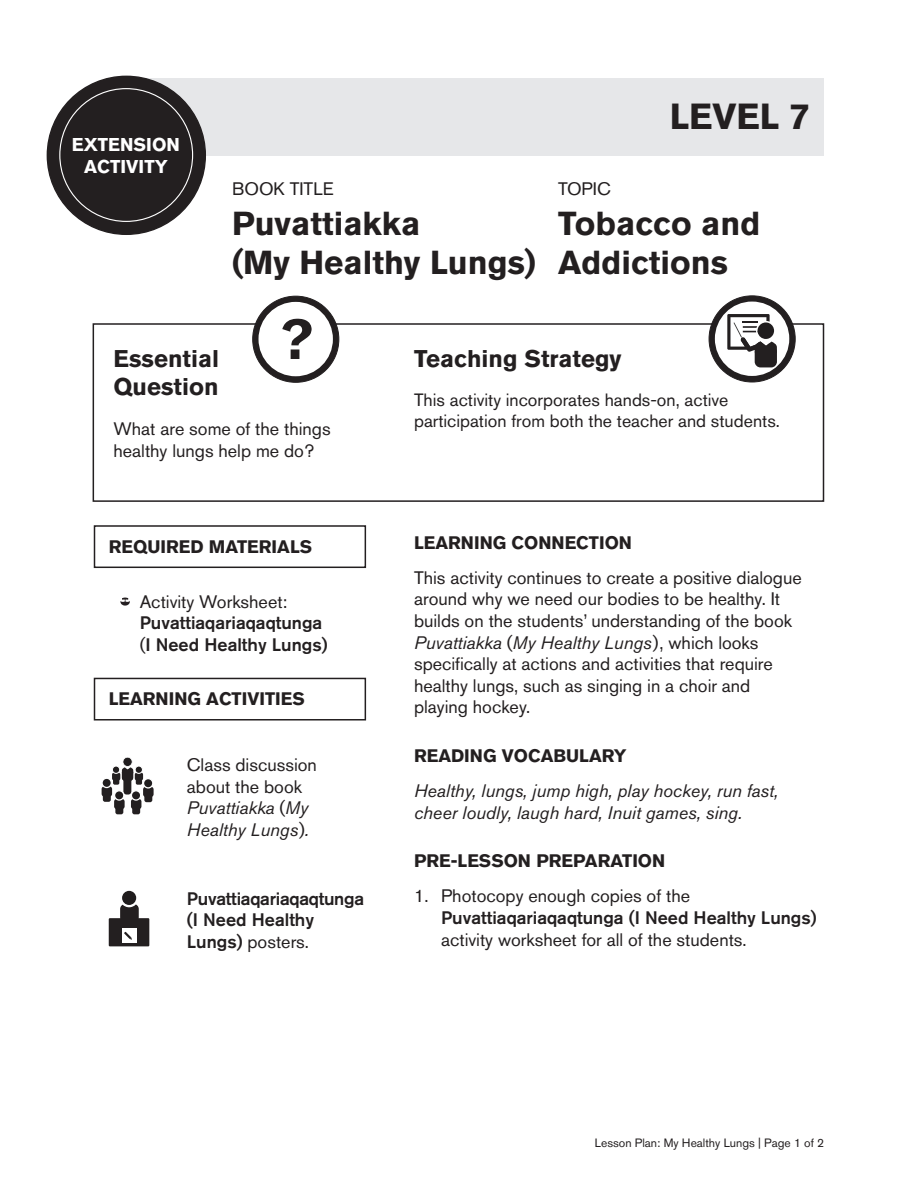
<style>
.page{position:relative;width:918px;height:1188px;background:#fff}
.page>*{position:absolute;margin:0;border:0;box-sizing:border-box;transform-origin:0 0}
.t1{font:700 61.5px "Akzidenz Grotesk BQ";color:#231f20}
.t2{font:700 36px "Akzidenz Grotesk BQ";color:#231f20}
.t3{font:700 33px/39.6px "Akzidenz Grotesk BQ";color:#231f20}
.t4{font:700 24px "Akzidenz Grotesk BQ";color:#231f20}
.t5{font:700 18.45px/22px "Akzidenz Grotesk BQ";color:#fff;text-align:center}
.BODY{font:18px/21.6px "Akzidenz Grotesk BQ";color:#231f20}
.SUB1{font:700 18px "Akzidenz Grotesk BQ";color:#231f20}
.VOCAB{font:italic 18px/21.6px "Akzidenz Grotesk BQ";color:#231f20}
.STAR_BULLETS{font:500 18px/21.6px "Akzidenz Grotesk BQ";color:#231f20}
.LEARNING_ACTIVITIES{font:18px/21.6px "Akzidenz Grotesk BQ";color:#231f20}
.BODY-2{font:500 18px/21.6px "Akzidenz Grotesk BQ";letter-spacing:-.015em;color:#231f20}
.Teaching_Strategy{font:18px/21.6px "Akzidenz Grotesk BQ";color:#231f20}
.Teaching_Strategy-2{font:17.7px/21.3px "Akzidenz Grotesk BQ";color:#231f20}
.t6{font:12px "Akzidenz Grotesk BQ";color:#231f20}
.s1{font-weight:400}
.s2{font-style:italic}
.s3{font-weight:500}
</style>
<div class="page">
<div style="left:139px;top:78px;width:685px;height:78px;background:#e6e7e9"></div>
<svg style="left:120px;top:598px;width:10px;height:7px"></svg>
<div style="left:47px;top:76px;width:158px;height:158px;background:#231f20;border-radius:50%"></div>
<div style="left:94px;top:525px;width:272px;height:43px;border:2px solid #231f20"></div>
<div style="left:94px;top:678px;width:272px;height:43px;border:2px solid #231f20"></div>
<div style="left:131px;top:799px;width:10px;height:10px;background:#231f20;border-radius:3px"></div>
<div style="left:132px;top:806px;width:8px;height:8px;background:#231f20;border-radius:2px"></div>
<div style="left:114px;top:799px;width:11px;height:10px;background:#231f20;border-radius:3px"></div>
<div style="left:115px;top:806px;width:8px;height:8px;background:#231f20;border-radius:2px"></div>
<svg style="left:101px;top:757px;width:52px;height:44px"></svg>
<div style="left:93px;top:323px;width:731px;height:179px;border:2px solid #231f20"></div>
<svg style="left:253px;top:296px;width:86px;height:86px;background:#3b3839"></svg>
<div style="left:260px;top:303px;width:72px;height:72px;background:#fff;border-radius:50%"></div>
<div style="left:259px;top:302px;width:74px;height:74px;border:2px solid #fff;border-radius:50%"></div>
<svg style="left:709px;top:296px;width:86px;height:86px;background:#3b3838"></svg>
<div style="left:716px;top:303px;width:72px;height:72px;background:#fff;border-radius:50%"></div>
<div style="left:715px;top:302px;width:74px;height:74px;border:2px solid #fff;border-radius:50%"></div>
<div style="left:755px;top:346px;width:22px;height:21px;background:#231f20;border-radius:6px"></div>
<svg style="left:727px;top:314px;width:50px;height:41px"></svg>
<div style="left:120px;top:904px;width:19px;height:18px;background:#231f20;border-radius:5px"></div>
<svg style="left:120px;top:890px;width:19px;height:17px"></svg>
<div style="left:109px;top:918px;width:40px;height:28px;background:#231f20"></div>
<div style="left:122px;top:928px;width:14px;height:15px;background:#fff"></div>
<svg style="left:124px;top:932px;width:8px;height:8px"></svg>
<p class="t5" style="left:72px;top:133px;width:110px">EXTENSION<br>ACTIVITY</p>
<p class="BODY" style="left:232px;top:178px;width:103px">BOOK TITLE</p>
<p class="t3" style="left:232px;top:203px;width:306px">Puvattiakka<br>(My Healthy Lungs)</p>
<p class="t2" style="left:670px;top:96px;width:142px">LEVEL 7</p>
<p class="BODY" style="left:558px;top:178px;width:54px">TOPIC</p>
<p class="t3" style="left:558px;top:203px;width:204px">Tobacco and<br>Addictions</p>
<p class="t1" style="left:276px;top:304px;width:39px">?</p>
<p class="t4" style="left:114px;top:344px;width:107px">Essential</p>
<p class="t4" style="left:114px;top:373px;width:107px">Question</p>
<p class="Teaching_Strategy" style="left:114px;top:418px;width:219px">What are some of the things healthy lungs help me do?</p>
<p class="SUB1" style="left:109px;top:536px;width:205px">REQUIRED MATERIALS</p>
<p class="STAR_BULLETS" style="left:140px;top:590px;width:189px"><span class="s1">Activity Worksheet:<br></span>Puvattiaqariaqaqtunga <span class="s1">(</span>I Need Healthy Lungs)</p>
<p class="SUB1" style="left:109px;top:689px;width:198px">LEARNING ACTIVITIES</p>
<p class="LEARNING_ACTIVITIES" style="left:187px;top:754px;width:131px">Class discussion about the book<br><span class="s2">Puvattiakka</span> (<span class="s2">My<br>Healthy Lungs</span>)<span class="s2">.</span></p>
<p class="BODY-2" style="left:187px;top:887px;width:179px">Puvattiaqariaqaqtunga (I Need Healthy<br>Lungs) <span class="s1">posters.</span></p>
<p class="t4" style="left:414px;top:344px;width:209px">Teaching Strategy</p>
<p class="Teaching_Strategy-2" style="left:414px;top:389px;width:367px">This activity incorporates hands-on, active participation from both the teacher and students.</p>
<p class="SUB1" style="left:414px;top:532px;width:220px">LEARNING CONNECTION</p>
<p class="BODY" style="left:414px;top:567px;width:389px">This activity continues to create a positive dialogue around why we need our bodies to be healthy. It builds on the students’ understanding of the book <span class="s2">Puvattiakka</span> (<span class="s2">My Healthy Lungs</span>), which looks specifically at actions and activities that require healthy lungs, such as singing in a choir and playing hockey.</p>
<p class="SUB1" style="left:414px;top:745px;width:214px">READING VOCABULARY</p>
<p class="VOCAB" style="left:414px;top:780px;width:366px">Healthy, lungs, jump high, play hockey, run fast, cheer loudly, laugh hard, Inuit games, sing.</p>
<p class="SUB1" style="left:414px;top:851px;width:253px">PRE-LESSON PREPARATION</p>
<p class="BODY" style="left:441px;top:885px;width:377px;text-indent:-27px">1. Photocopy enough copies of the<br><span class="s3">Puvattiaqariaqaqtunga (I Need Healthy Lungs) </span>activity worksheet for all of the students.</p>
<p class="t6" style="left:595px;top:1136px;width:231px">Lesson Plan: My Healthy Lungs | Page 1 of 2</p>
</div>
